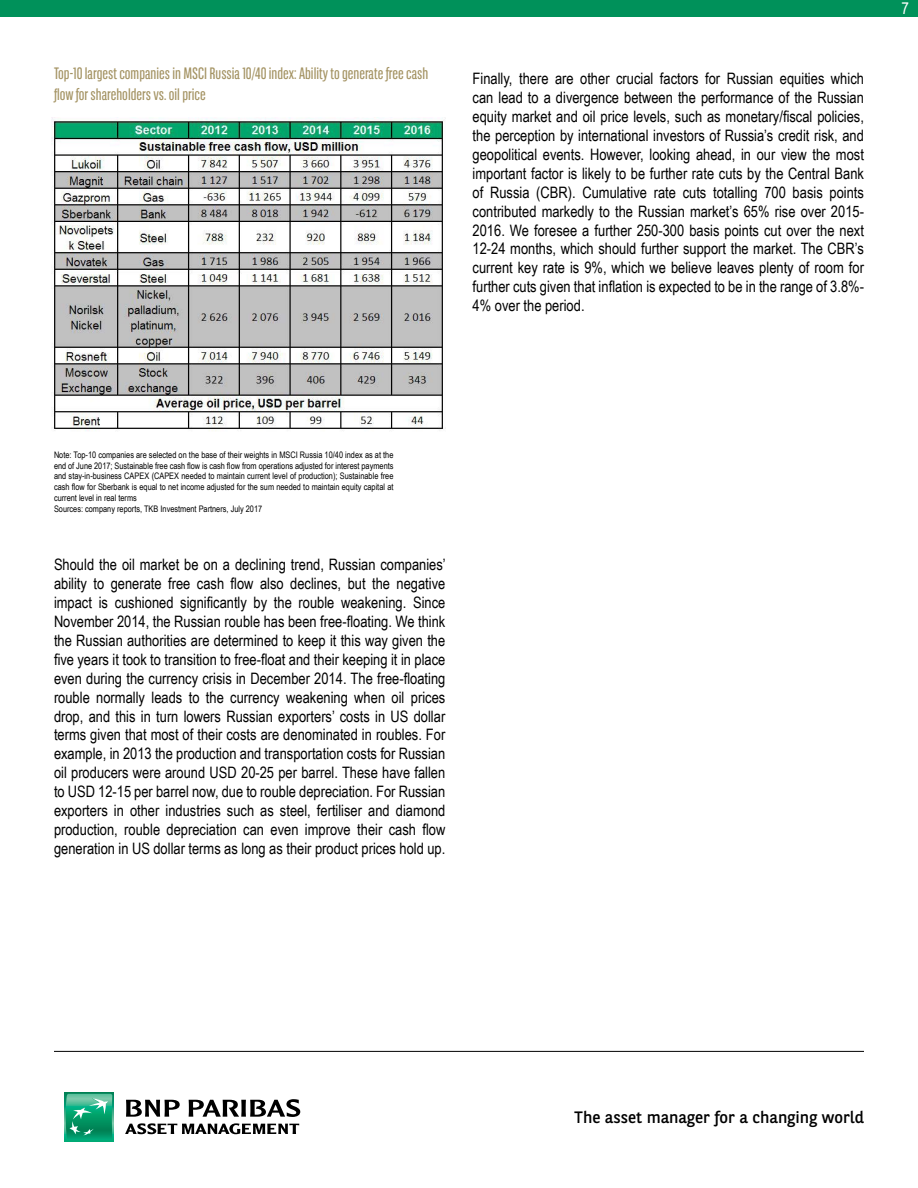
<style>
.page{position:relative;width:918px;height:1188px;background:#fff}
.page>*{position:absolute;margin:0;border:0;box-sizing:border-box;transform-origin:0 0}
.t1{font:16.5px/21px "BNPP Sans Condensed";color:#a49363}
.t2{font:16.5px "BNPP Sans";color:#000}
.t3{font:16.5px "Arial Narrow";color:#fff}
.t4{font:15.75px/18.9px "Arial Narrow";color:#000;text-align:justify}
.t5{font:9px/10.8px "Arial Narrow";color:#000}
</style>
<div class="page">
<div style="left:0;top:0;width:918px;height:16px;background:#00915a"></div>
<svg style="left:125px;top:1123px;width:174px;height:11px"></svg>
<svg style="left:126px;top:1100px;width:54px;height:17px"></svg>
<svg style="left:189px;top:1099px;width:111px;height:18px"></svg>
<div style="left:65px;top:1093px;width:48px;height:49px;background:#00ab77"></div>
<svg style="left:66px;top:1094px;width:46px;height:44px"></svg>
<hr style="left:54px;top:1051px;width:810px;height:1px;background:#000">
<img style="left:51px;top:118px;width:393px;height:313px">
<p class="t1" style="left:54px;top:62px;width:376px">Top-10 largest companies in MSCI Russia 10/40 index: Ability to generate free cash flow for shareholders vs. oil price</p>
<p class="t4" style="left:473px;top:69px;width:393px">Finally, there are other crucial factors for Russian equities which can lead to a divergence between the performance of the Russian equity market and oil price levels, such as monetary/fiscal policies, the perception by international investors of Russia’s credit risk, and geopolitical events. However, looking ahead, in our view the most important factor is likely to be further rate cuts by the Central Bank of Russia (CBR). Cumulative rate cuts totalling 700 basis points contributed markedly to the Russian market’s 65% rise over 2015- 2016. We foresee a further 250-300 basis points cut over the next 12-24 months, which should further support the market. The CBR’s current key rate is 9%, which we believe leaves plenty of room for further cuts given that inflation is expected to be in the range of 3.8%- 4% over the period.</p>
<p class="t3" style="left:901px;top:-4px;width:9px">7</p>
<p class="t5" style="left:54px;top:449px;width:341px">Note: Top-10 companies are selected on the base of their weights in MSCI Russia 10/40 index as at the end of June 2017; Sustainable free cash flow is cash flow from operations adjusted for interest payments and stay-in-business CAPEX (CAPEX needed to maintain current level of production); Sustainable free cash flow for Sberbank is equal to net income adjusted for the sum needed to maintain equity capital at current level in real terms<br>Sources: company reports, TKB Investment Partners, July 2017</p>
<p class="t4" style="left:54px;top:555px;width:393px">Should the oil market be on a declining trend, Russian companies’ ability to generate free cash flow also declines, but the negative impact is cushioned significantly by the rouble weakening. Since November 2014, the Russian rouble has been free-floating. We think the Russian authorities are determined to keep it this way given the five years it took to transition to free-float and their keeping it in place even during the currency crisis in December 2014. The free-floating rouble normally leads to the currency weakening when oil prices drop, and this in turn lowers Russian exporters’ costs in US dollar terms given that most of their costs are denominated in roubles. For example, in 2013 the production and transportation costs for Russian oil producers were around USD 20-25 per barrel. These have fallen to USD 12-15 per barrel now, due to rouble depreciation. For Russian exporters in other industries such as steel, fertiliser and diamond production, rouble depreciation can even improve their cash flow generation in US dollar terms as long as their product prices hold up.</p>
<p class="t2" style="left:574px;top:1106px;width:291px">The asset manager for a changing world</p>
</div>
